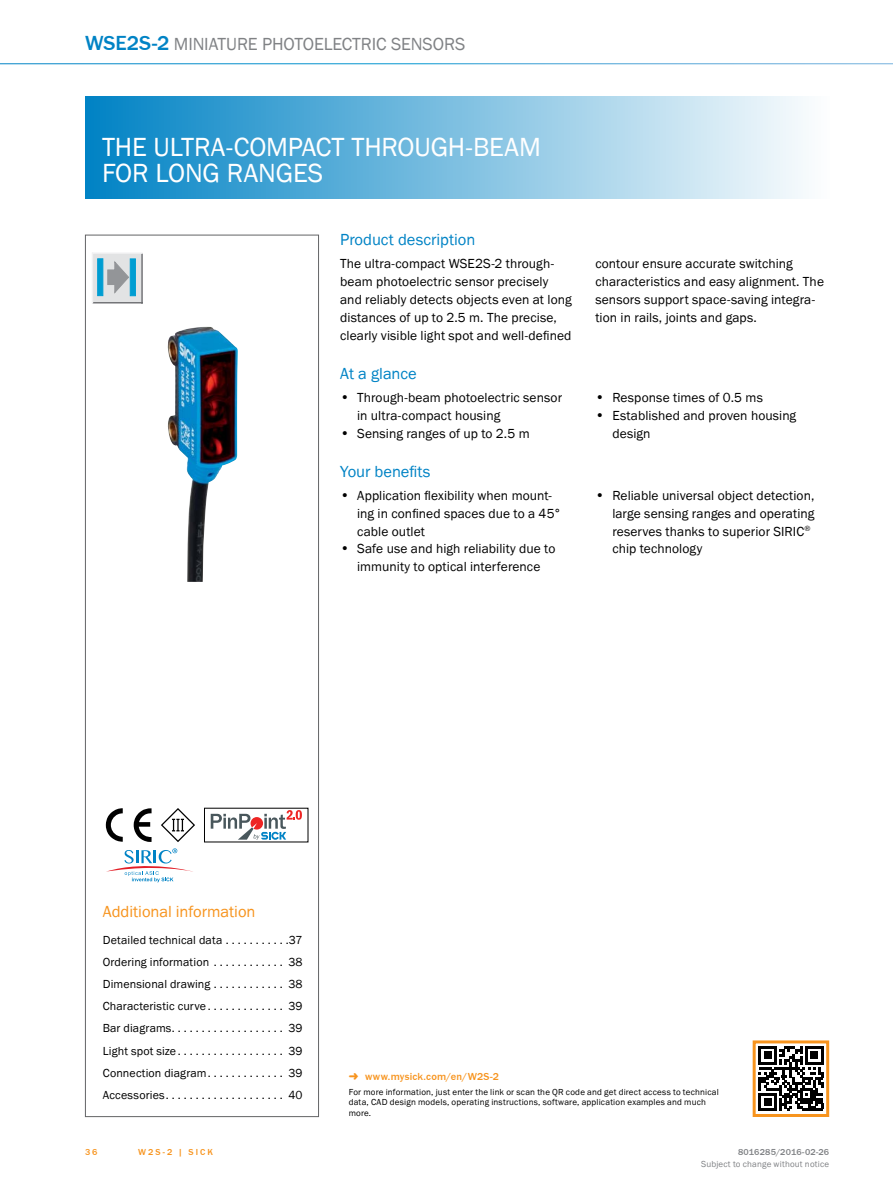
<style>
.page{position:relative;width:893px;height:1188px;background:#fff}
.page>*{position:absolute;margin:0;border:0;box-sizing:border-box;transform-origin:0 0}
.t1{font:27px/25.5px "SICK Franklin";letter-spacing:-.005em;color:#fff}
.t2{font:18px "SICK Franklin";color:#808285}
.t3{font:16.5px "SICK Franklin";color:#0083c5}
.t4{font:16.5px "SICK Franklin";letter-spacing:-.005em;color:#f7941e}
.t5{font:13.5px/17.9px "SICK Franklin";letter-spacing:.005em;color:#000}
.t6{font:12px "SICK Franklin";letter-spacing:.01em;color:#000}
.t7{font:500 10.5px "SICK Franklin";letter-spacing:.02em;color:#f7941e}
.t8{font:9px/10.5px "SICK Franklin";letter-spacing:.02em;color:#000}
.t9{font:9px "SICK Franklin";letter-spacing:.02em;color:#808285}
.t10{font:500 9px "SICK Franklin";letter-spacing:.02em;color:#808285}
.t11{font:500 9px "SICK Franklin";letter-spacing:.225em;color:#f7941e}
.s1{font-weight:500;font-size:21px;color:#0083c5}
.s2{font-size:14.25px}
</style>
<div class="page">
<div style="left:85px;top:97px;width:744px;height:102px;background:linear-gradient(to right,#0082c4,#fcfdfe)"></div>
<div style="left:92px;top:253px;width:50px;height:50px;background:#e2e3e4"></div>
<hr style="left:92px;top:302px;width:51px;height:1px;background:#6d6e71">
<hr style="left:141px;top:253px;width:2px;height:50px;background:#6d6e71">
<hr style="left:92px;top:252px;width:51px;height:2px;background:#f1f1f2">
<hr style="left:92px;top:252px;width:1px;height:51px;background:#f1f1f2">
<div style="left:98px;top:259px;width:5px;height:37px;background:#009dd2"></div>
<svg style="left:130px;top:259px;width:5px;height:37px"></svg>
<svg style="left:107px;top:261px;width:22px;height:32px"></svg>
<img style="left:167px;top:327px;width:71px;height:255px">
<svg style="left:106px;top:808px;width:46px;height:34px"></svg>
<svg style="left:161px;top:808px;width:34px;height:34px"></svg>
<svg style="left:211px;top:810px;width:91px;height:30px"></svg>
<svg style="left:106px;top:848px;width:87px;height:34px"></svg>
<div style="left:85px;top:235px;width:234px;height:882px;border:1px solid #636466"></div>
<svg style="left:758px;top:1046px;width:65px;height:65px"></svg>
<hr style="left:805px;top:1046px;width:18px;height:3px;background:#000">
<div style="left:753px;top:1040px;width:76px;height:77px;border:3px solid #f7941e"></div>
<h2 class="t2" style="left:85px;top:32px;width:113px"><span class="s1">WSE2S-2</span> Miniature</h2>
<h2 class="t2" style="left:262px;top:32px;width:11px">photoelectric</h2>
<h2 class="t2" style="left:391px;top:32px;width:12px">sensors</h2>
<h1 class="t1" style="left:102px;top:135px;width:440px">THE ULTRA-COMPACT THROUGH-BEAM<br>FOR LONG RANGES</h1>
<p class="t3" style="left:340px;top:229px;width:137px">Product description</p>
<p class="t5" style="left:340px;top:255px;width:233px">The ultra-compact WSE2S-2 through&shy;beam photoelectric sensor precisely and reliably detects objects even at long distances of up to 2.5 m. The precise, clearly visible light spot and well-defined</p>
<p class="t5" style="left:595px;top:255px;width:230px">contour ensure accurate switching characteristics and easy alignment. The sensors support space-saving integra&shy;tion in rails, joints and gaps.</p>
<p class="t3" style="left:340px;top:363px;width:78px">At a glance</p>
<p class="t5" style="left:357px;top:389px;width:206px;text-indent:-17px"><span class="s2">•</span> Through-beam photoelectric sensor in ultra-compact housing</p>
<p class="t5" style="left:340px;top:424px;width:191px"><span class="s2">•</span> Sensing ranges of up to 2.5 m</p>
<p class="t5" style="left:595px;top:389px;width:169px"><span class="s2">•</span> Response times of 0.5 ms</p>
<p class="t5" style="left:612px;top:407px;width:185px;text-indent:-17px"><span class="s2">•</span> Established and proven housing design</p>
<p class="t3" style="left:340px;top:461px;width:92px">Your benefits</p>
<p class="t5" style="left:357px;top:487px;width:206px;text-indent:-17px"><span class="s2">•</span> Application flexibility when mount&shy;ing in confined spaces due to a 45° cable outlet</p>
<p class="t5" style="left:340px;top:540px;width:217px;text-align:center"><span class="s2">•</span> Safe use and high reliability due to immunity to optical interference</p>
<p class="t5" style="left:612px;top:487px;width:204px;text-indent:-17px"><span class="s2">•</span> Reliable universal object detection, large sensing ranges and operating reserves thanks to superior SIRIC<sup>® </sup>chip technology</p>
<p class="t4" style="left:103px;top:902px;width:154px">Additional information</p>
<p class="t6" style="left:103px;top:932px;width:121px">Detailed technical data</p>
<p class="t6" style="left:289px;top:932px;width:15px">37</p>
<p class="t6" style="left:103px;top:955px;width:108px">Ordering information</p>
<p class="t6" style="left:288px;top:955px;width:16px">38</p>
<p class="t6" style="left:103px;top:977px;width:109px">Dimensional drawing</p>
<p class="t6" style="left:288px;top:977px;width:16px">38</p>
<p class="t6" style="left:103px;top:999px;width:105px">Characteristic curve</p>
<p class="t6" style="left:288px;top:999px;width:16px">39</p>
<p class="t6" style="left:103px;top:1021px;width:70px">Bar diagrams</p>
<p class="t6" style="left:288px;top:1021px;width:16px">39</p>
<p class="t6" style="left:103px;top:1043px;width:75px">Light spot size</p>
<p class="t6" style="left:288px;top:1043px;width:16px">39</p>
<p class="t6" style="left:103px;top:1065px;width:105px">Connection diagram</p>
<p class="t6" style="left:288px;top:1065px;width:16px">39</p>
<p class="t6" style="left:103px;top:1087px;width:64px">Accessories</p>
<p class="t6" style="left:288px;top:1087px;width:16px">40</p>
<p class="t7" style="left:365px;top:1070px;width:135px">www.mysick.com/en/W2S-2</p>
<p class="t8" style="left:349px;top:1087px;width:372px">For more information, just enter the link or scan the QR code and get direct access to technical data, CAD design models, operating instructions, software, application examples and much more.</p>
<p class="t11" style="left:85px;top:1146px;width:14px">36</p>
<p class="t11" style="left:138px;top:1146px;width:76px">W2S-2 | SICK</p>
<p class="t10" style="left:738px;top:1146px;width:93px">8016285/2016-02-26</p>
<p class="t9" style="left:701px;top:1159px;width:130px">Subject to change without notice</p>
</div>
